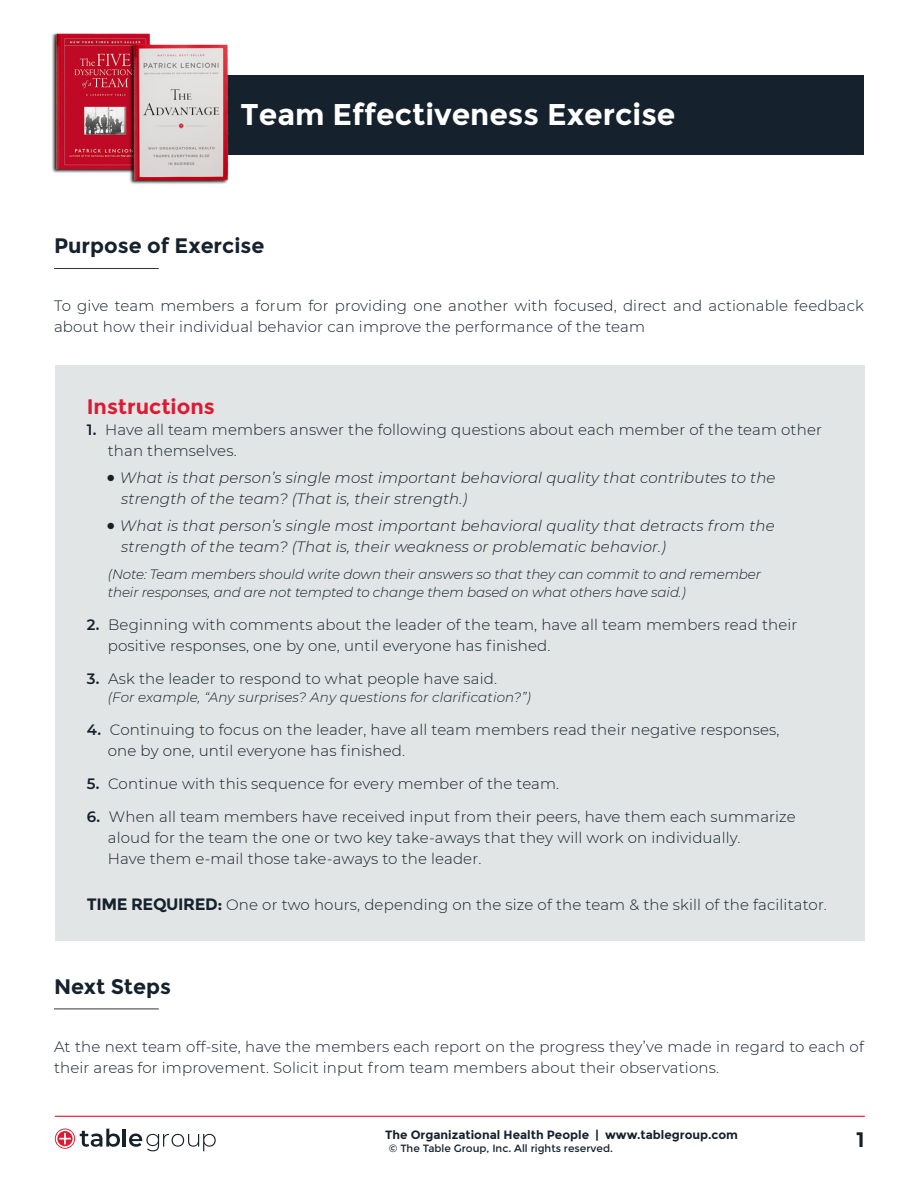
<style>
.page{position:relative;width:918px;height:1188px;background:#fff}
.page>*{position:absolute;margin:0;border:0;box-sizing:border-box;transform-origin:0 0}
.t1{font:700 30px "Montserrat";color:#fff}
.t2{font:700 21px "Montserrat";color:#15212c}
.t3{font:700 21px "Montserrat";color:#dc1a32}
.Paragraph_Style_1{font:300 15px/21px "Montserrat";letter-spacing:.01em;color:#14212c}
.Paragraph_Style_1-2{font:italic 300 15px/21px "Montserrat";letter-spacing:.01em;color:#14212c}
.Paragraph_Style_1-3{font:italic 300 13.5px/18px "Montserrat";letter-spacing:-.01em;color:#14212c}
.Paragraph_Style_1-4{font:italic 300 13.5px "Montserrat";letter-spacing:.01em;color:#14212c}
.t4{font:700 12px "Montserrat";color:#15212c}
.t5{font:10.5px "Montserrat";color:#15212c}
.s1{font-weight:600}
.s2{font-family:"Helvetica Neue";font-weight:700;font-style:normal}
.s3{font-weight:700;font-size:16.5px;color:#15212c}
</style>
<div class="page">
<div style="left:166px;top:76px;width:698px;height:79px;background:#15212c"></div>
<hr style="left:55px;top:1116px;width:810px;height:1px;background:#dc1a32">
<hr style="left:123px;top:1129px;width:3px;height:18px;background:#15212c">
<svg style="left:55px;top:1129px;width:65px;height:20px"></svg>
<svg style="left:129px;top:1134px;width:87px;height:17px"></svg>
<hr style="left:54px;top:268px;width:105px;height:1px;background:#313641">
<div style="left:55px;top:365px;width:810px;height:575px;background:#e2e5e5"></div>
<hr style="left:54px;top:1009px;width:105px;height:1px;background:#313641">
<img style="left:52px;top:33px;width:187px;height:151px">
<p class="t1" style="left:241px;top:97px;width:436px">Team Effectiveness Exercise</p>
<p class="t2" style="left:54px;top:233px;width:212px">Purpose of Exercise</p>
<p class="Paragraph_Style_1" style="left:54px;top:295px;width:812px">To give team members a forum for providing one another with focused, direct and actionable feedback about how their individual behavior can improve the performance of the team</p>
<p class="t3" style="left:87px;top:394px;width:129px">Instructions</p>
<p class="Paragraph_Style_1" style="left:108px;top:419px;width:716px;text-indent:-21px"><span class="s1">1.</span> Have all team members answer the following questions about each member of the team other than themselves.</p>
<p class="Paragraph_Style_1-2" style="left:121px;top:467px;width:656px;text-indent:-15px"><span class="s2">●</span> What is that person’s single most important behavioral quality that contributes to the strength of the team? (That is, their strength.)</p>
<p class="Paragraph_Style_1-2" style="left:121px;top:515px;width:655px;text-indent:-15px"><span class="s2">●</span> What is that person’s single most important behavioral quality that detracts from the strength of the team? (That is, their weakness or problematic behavior.)</p>
<p class="Paragraph_Style_1-3" style="left:108px;top:565px;width:655px">(Note: Team members should write down their answers so that they can commit to and remember their responses, and are not tempted to change them based on what others have said.)</p>
<p class="Paragraph_Style_1" style="left:108px;top:614px;width:691px;text-indent:-21px"><span class="s1">2.</span> Beginning with comments about the leader of the team, have all team members read their positive responses, one by one, until everyone has finished.</p>
<p class="Paragraph_Style_1" style="left:87px;top:668px;width:412px"><span class="s1">3.</span> Ask the leader to respond to what people have said.</p>
<p class="Paragraph_Style_1-4" style="left:108px;top:688px;width:425px">(For example, “Any surprises? Any questions for clarification?”)</p>
<p class="Paragraph_Style_1" style="left:108px;top:719px;width:673px;text-indent:-21px"><span class="s1">4.</span> Continuing to focus on the leader, have all team members read their negative responses, one by one, until everyone has finished.</p>
<p class="Paragraph_Style_1" style="left:87px;top:773px;width:474px"><span class="s1">5.</span> Continue with this sequence for every member of the team.</p>
<p class="Paragraph_Style_1" style="left:108px;top:806px;width:689px;text-indent:-21px"><span class="s1">6.</span> When all team members have received input from their peers, have them each summarize aloud for the team the one or two key take-aways that they will work on individually.<br>Have them e-mail those take-aways to the leader.</p>
<p class="Paragraph_Style_1" style="left:87px;top:894px;width:742px"><span class="s3">TIME REQUIRED:</span> One or two hours, depending on the size of the team &amp; the skill of the facilitator.</p>
<p class="t2" style="left:54px;top:974px;width:119px">Next Steps</p>
<p class="Paragraph_Style_1" style="left:54px;top:1035px;width:811px">At the next team off-site, have the members each report on the progress they’ve made in regard to each of their areas for improvement. Solicit input from team members about their observations.</p>
<p class="t4" style="left:385px;top:1128px;width:354px">The Organizational Health People | www.tablegroup.com</p>
<p class="t5" style="left:389px;top:1143px;width:226px">© The Table Group, Inc. All rights reserved.</p>
<p class="t2" style="left:856px;top:1127px;width:10px">1</p>
</div>
